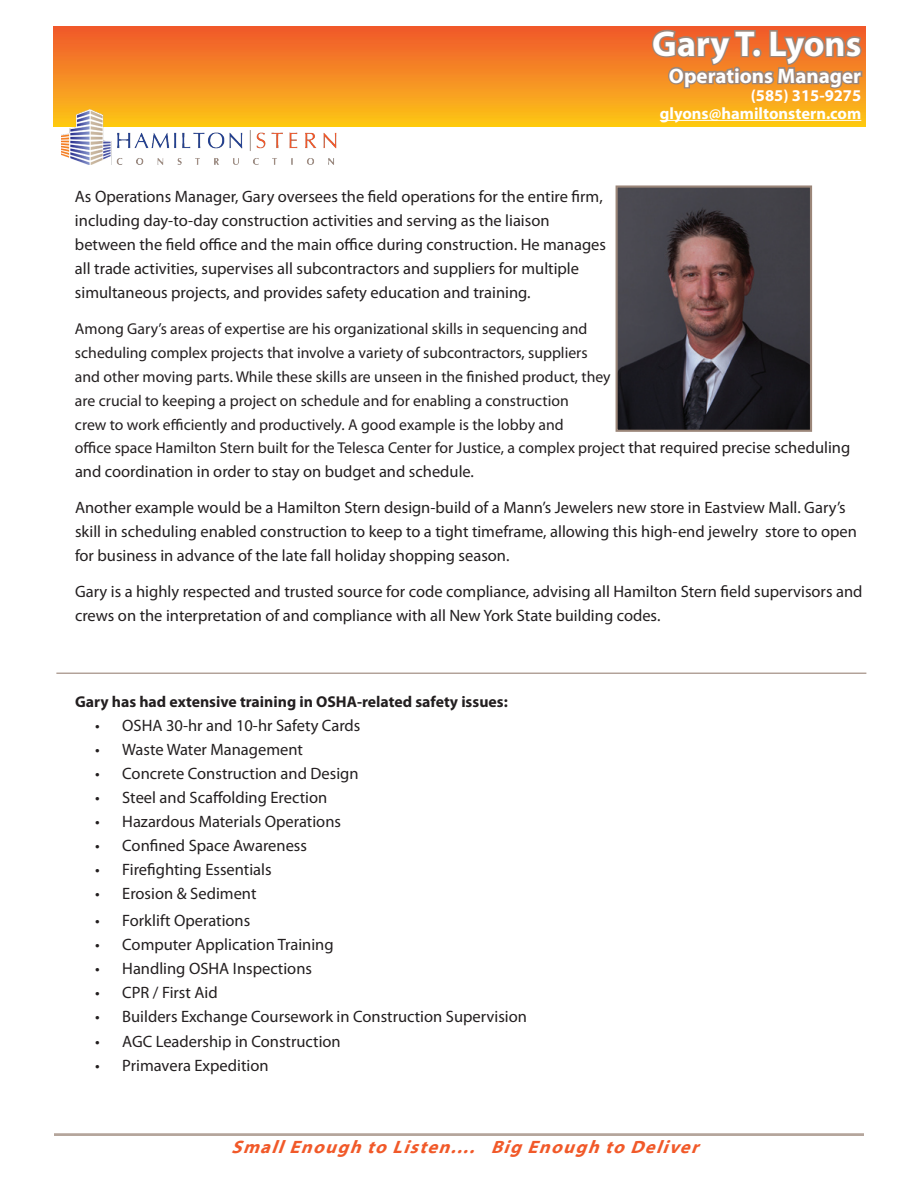
<style>
.page{position:relative;width:918px;height:1188px;background:#fff}
.page>*{position:absolute;margin:0;border:0;box-sizing:border-box;transform-origin:0 0}
.t1{font:700 36px "Myriad Pro";color:#fff}
.t2{font:700 21px "Myriad Pro";color:#fff}
.t3{font:italic 700 18px "Myriad Web Pro";color:#f15929}
.t4{font:16.5px/24px "Myriad Pro";color:#231f20}
.t5{font:700 16.5px/18px "Myriad Pro";color:#fff;text-align:right}
.t6{font:15.75px/24px "Myriad Pro";color:#231f20}
.t7{font:700 15.75px "Myriad Pro";color:#231f20}
.s1{font-size:16.5px}
</style>
<div class="page">
<hr style="left:54px;top:1135px;width:810px;height:1px;background:#9b8679">
<img style="left:619px;top:188px;width:190px;height:241px">
<div style="left:616px;top:185px;width:196px;height:247px;border:2px solid #9b8679"></div>
<img style="left:54px;top:26px;width:811px;height:100px">
<img style="left:62px;top:109px;width:274px;height:55px">
<svg style="left:650px;top:28px;width:214px;height:99px;background:#e09238"></svg>
<hr style="left:54px;top:1133px;width:810px;height:2px;background:#9b8679">
<hr style="left:56px;top:673px;width:810px;height:1px;background:#9b8679">
<p class="t4" style="left:75px;top:184px;width:533px">As Operations Manager, Gary oversees the field operations for the entire firm, including day-to-day construction activities and serving as the liaison between the field office and the main office during construction. He manages all trade activities, supervises all subcontractors and suppliers for multiple simultaneous projects, and provides safety education and training.</p>
<p class="t6" style="left:75px;top:316px;width:537px">Among Gary’s areas of expertise are his organizational skills in sequencing and scheduling complex projects that involve a variety of subcontractors, suppliers and other moving parts. While these skills are unseen in the finished product, they are crucial to keeping a project on schedule and for enabling a construction<br>crew to work efficiently and productively. A good example is the lobby and</p>
<h1 class="t1" style="left:652px;top:20px;width:211px">Gary T. Lyons</h1>
<p class="t2" style="left:669px;top:62px;width:194px">Operations Manager</p>
<p class="t5" style="left:660px;top:86px;width:203px">(585) 315-9275 glyons@hamiltonstern.com</p>
<p class="t6" style="left:75px;top:435px;width:777px">office space Hamilton Stern built for the Telesca Center for Justice, a complex project <span class="s1">that required precise scheduling</span></p>
<p class="t4" style="left:75px;top:453px;width:772px;line-height:36px">and coordination in order to stay on budget and schedule.<br>Another example would be a Hamilton Stern design-build of a Mann’s Jewelers new store in Eastview Mall. Gary’s</p>
<p class="t4" style="left:75px;top:519px;width:783px">skill in scheduling enabled construction to keep to a tight timeframe, allowing this high-end jewelry store to open for business in advance of the late fall holiday shopping season.</p>
<p class="t4" style="left:75px;top:579px;width:789px">Gary is a highly respected and trusted source for code compliance, advising all Hamilton Stern field supervisors and crews on the interpretation of and compliance with all New York State building codes.</p>
<p class="t7" style="left:75px;top:692px;width:434px">Gary has had extensive training in OSHA-related safety issues:</p>
<p class="t4" style="left:95px;top:713px;width:267px">• OSHA 30-hr and 10-hr Safety Cards</p>
<p class="t4" style="left:95px;top:737px;width:209px">• Waste Water Management</p>
<p class="t4" style="left:95px;top:761px;width:265px">• Concrete Construction and Design</p>
<p class="t4" style="left:95px;top:785px;width:234px">• Steel and Scaffolding Erection</p>
<p class="t4" style="left:95px;top:809px;width:247px">• Hazardous Materials Operations</p>
<p class="t4" style="left:95px;top:833px;width:213px">• Confined Space Awareness</p>
<p class="t4" style="left:95px;top:857px;width:178px">• Firefighting Essentials</p>
<p class="t4" style="left:95px;top:881px;width:163px">• Erosion &amp; Sediment</p>
<p class="t4" style="left:95px;top:909px;width:157px">• Forklift Operations</p>
<p class="t4" style="left:95px;top:933px;width:240px">• Computer Application Training</p>
<p class="t4" style="left:95px;top:957px;width:218px">• Handling OSHA Inspections</p>
<p class="t4" style="left:95px;top:981px;width:124px">• CPR / First Aid</p>
<p class="t4" style="left:95px;top:1005px;width:433px">• Builders Exchange Coursework in Construction Supervision</p>
<p class="t4" style="left:95px;top:1029px;width:247px">• AGC Leadership in Construction</p>
<p class="t4" style="left:95px;top:1053px;width:175px">• Primavera Expedition</p>
<p class="t3" style="left:231px;top:1137px;width:476px">SmallEnough to Listen.... Big Enough to Deliver</p>
</div>
